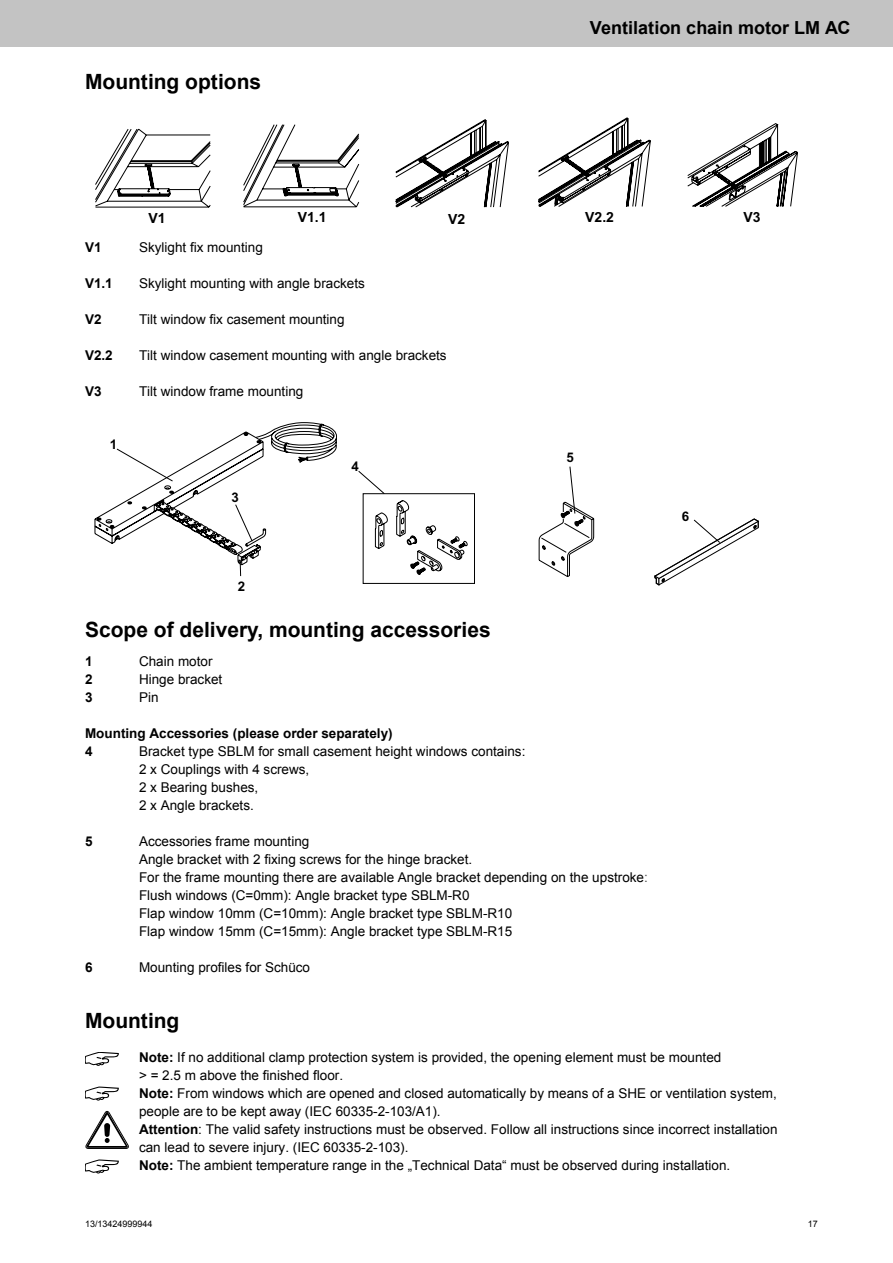
<style>
.page{position:relative;width:893px;height:1263px;background:#fff}
.page>*{position:absolute;margin:0;border:0;box-sizing:border-box;transform-origin:0 0}
.Kasten_deutsch{font:700 21px "Arial";color:#000}
.Produkttitel_deutsch{font:700 18px "Arial";color:#000}
.t1{font:700 13.95px "Arial";color:#000}
.Fließtext_deutsch{font:13.5px "Arial";color:#000}
.Fließtext_englisch{font:13.5px "Arial";color:#000}
.Fließtext_englisch-2{font:700 13.5px "Arial";color:#000}
.Fließtext_deutsch-2{font:700 13.5px "Arial";color:#000}
.t2{font:700 13.2px "Arial";color:#000}
.t3{font:9px "Arial";color:#000}
.s1{color:#565656}
.s2{font-weight:700}
</style>
<div class="page">
<div style="left:0;top:0;width:893px;height:47px;background:#c3c3c3"></div>
<svg style="left:374px;top:512px;width:14px;height:37px"></svg>
<div style="left:363px;top:493px;width:112px;height:91px;border:1px solid #000"></div>
<svg style="left:358px;top:471px;width:27px;height:23px"></svg>
<svg style="left:396px;top:500px;width:72px;height:75px"></svg>
<svg style="left:538px;top:466px;width:57px;height:111px"></svg>
<svg style="left:94px;top:422px;width:243px;height:154px"></svg>
<svg style="left:654px;top:518px;width:105px;height:68px"></svg>
<svg style="left:95px;top:128px;width:116px;height:80px"></svg>
<svg style="left:243px;top:124px;width:117px;height:84px"></svg>
<svg style="left:395px;top:119px;width:114px;height:89px"></svg>
<svg style="left:538px;top:117px;width:113px;height:90px"></svg>
<svg style="left:687px;top:123px;width:111px;height:84px"></svg>
<svg style="left:85px;top:1052px;width:34px;height:14px"></svg>
<svg style="left:85px;top:1087px;width:34px;height:13px"></svg>
<svg style="left:85px;top:1160px;width:34px;height:13px"></svg>
<svg style="left:85px;top:1111px;width:44px;height:37px"></svg>
<p class="Kasten_deutsch" style="left:85px;top:67px;width:178px">Mounting options</p>
<p class="Produkttitel_deutsch" style="left:590px;top:16px;width:262px">Ventilation chain motor LM AC</p>
<p class="t1" style="left:149px;top:209px;width:19px">V1</p>
<p class="t1" style="left:298px;top:208px;width:30px">V1.1</p>
<p class="t1" style="left:448px;top:210px;width:19px">V2</p>
<p class="t1" style="left:585px;top:208px;width:30px">V2.2</p>
<p class="t1" style="left:744px;top:208px;width:19px">V3</p>
<p class="Fließtext_deutsch-2" style="left:85px;top:238px;width:18px">V1</p>
<p class="Fließtext_deutsch" style="left:139px;top:238px;width:125px">Skylight fix mounting</p>
<p class="Fließtext_deutsch-2" style="left:85px;top:274px;width:29px">V1.1</p>
<p class="Fließtext_deutsch" style="left:139px;top:274px;width:227px">Skylight mounting with angle brackets</p>
<p class="Fließtext_deutsch-2" style="left:85px;top:310px;width:18px">V2</p>
<p class="Fließtext_deutsch" style="left:139px;top:310px;width:207px">Tilt window fix casement mounting</p>
<p class="Fließtext_deutsch-2" style="left:85px;top:346px;width:29px">V2.2</p>
<p class="Fließtext_deutsch" style="left:139px;top:346px;width:309px">Tilt window casement mounting with angle brackets</p>
<p class="Fließtext_deutsch-2" style="left:85px;top:382px;width:18px">V3</p>
<p class="Fließtext_deutsch" style="left:139px;top:382px;width:166px">Tilt window frame mounting</p>
<p class="t2" style="left:110px;top:435px;width:9px">1</p>
<p class="t2" style="left:231px;top:488px;width:9px">3</p>
<p class="t2" style="left:238px;top:577px;width:9px">2</p>
<p class="t2" style="left:351px;top:457px;width:9px">4</p>
<p class="t2" style="left:566px;top:449px;width:9px">5</p>
<p class="Kasten_deutsch" style="left:85px;top:616px;width:407px">Scope of delivery, mounting accessories</p>
<p class="Fließtext_englisch-2" style="left:85px;top:652px;width:9px">1</p>
<p class="Fließtext_englisch" style="left:139px;top:652px;width:75px">Chain motor</p>
<p class="Fließtext_englisch-2" style="left:85px;top:670px;width:9px">2</p>
<p class="Fließtext_englisch" style="left:139px;top:670px;width:85px">Hinge bracket</p>
<p class="Fließtext_englisch-2" style="left:85px;top:688px;width:9px">3</p>
<p class="Fließtext_englisch" style="left:139px;top:688px;width:21px">Pin</p>
<p class="Fließtext_englisch-2" style="left:85px;top:724px;width:309px">Mounting Accessories (please order separately)</p>
<p class="Fließtext_deutsch-2" style="left:85px;top:742px;width:9px">4</p>
<p class="Fließtext_deutsch" style="left:139px;top:742px;width:388px">Bracket type SBLM for small casement height windows contains:</p>
<p class="Fließtext_deutsch" style="left:139px;top:760px;width:172px">2 x Couplings with 4 screws,</p>
<p class="Fließtext_englisch" style="left:139px;top:778px;width:121px">2 x Bearing bushes,</p>
<p class="Fließtext_englisch" style="left:139px;top:796px;width:116px">2 x Angle brackets.</p>
<p class="Fließtext_deutsch-2" style="left:85px;top:832px;width:9px">5</p>
<p class="Fließtext_deutsch" style="left:139px;top:832px;width:172px">Accessories frame mounting</p>
<p class="Fließtext_deutsch" style="left:139px;top:850px;width:335px">Angle bracket with 2 fixing screws for the hinge bracket.</p>
<p class="Fließtext_deutsch" style="left:139px;top:868px;width:510px">For the frame mounting there are available Angle bracket depending on the upstroke<span class="s1">:</span></p>
<p class="Fließtext_deutsch" style="left:139px;top:886px;width:332px">Flush windows (C=0mm): Angle bracket type SBLM-R0</p>
<p class="Fließtext_deutsch" style="left:139px;top:904px;width:375px">Flap window 10mm (C=10mm): Angle bracket type SBLM-R10</p>
<p class="Fließtext_deutsch" style="left:139px;top:922px;width:375px">Flap window 15mm (C=15mm): Angle bracket type SBLM-R15</p>
<p class="Fließtext_deutsch-2" style="left:85px;top:958px;width:9px">6</p>
<p class="Fließtext_deutsch" style="left:139px;top:958px;width:173px">Mounting profiles for Schüco</p>
<p class="t2" style="left:682px;top:508px;width:9px">6</p>
<p class="Kasten_deutsch" style="left:85px;top:1007px;width:96px">Mounting</p>
<p class="Fließtext_deutsch" style="left:139px;top:1048px;width:584px"><span class="s2">Note:</span> If no additional clamp protection system is provided, the opening element must be mounted</p>
<p class="Fließtext_deutsch" style="left:139px;top:1066px;width:206px">&gt; = 2.5 m above the finished floor.</p>
<p class="Fließtext_deutsch" style="left:139px;top:1084px;width:639px"><span class="s2">Note:</span> From windows which are opened and closed automatically by means of a SHE or ventilation system,</p>
<p class="Fließtext_deutsch" style="left:139px;top:1102px;width:303px">people are to be kept away (IEC 60335-2-103/A1).</p>
<p class="Fließtext_deutsch" style="left:139px;top:1120px;width:640px"><span class="s2">Attention</span>: The valid safety instructions must be observed. Follow all instructions since incorrect installation</p>
<p class="Fließtext_deutsch" style="left:139px;top:1138px;width:271px">can lead to severe injury. (IEC 60335-2-103).</p>
<p class="Fließtext_deutsch" style="left:139px;top:1156px;width:593px"><span class="s2">Note:</span> The ambient temperature range in the „Technical Data“ must be observed during installation.</p>
<p class="t3" style="left:85px;top:1218px;width:69px">13/13424999944</p>
<p class="t3" style="left:808px;top:1218px;width:12px">17</p>
</div>
